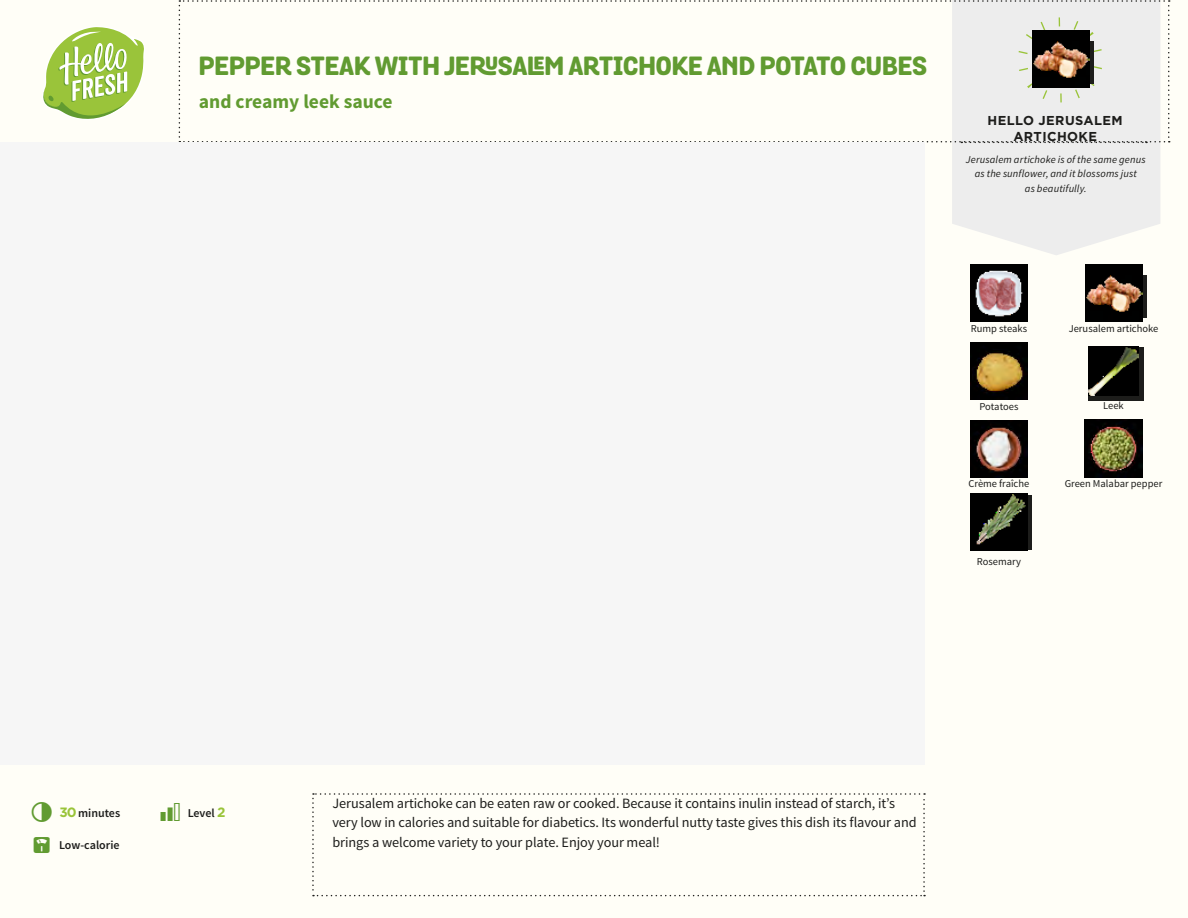
<style>
.page{position:relative;width:1188px;height:918px;background:#fffef7}
.page>*{position:absolute;margin:0;border:0;box-sizing:border-box;transform-origin:0 0}
.t1{font:800 25.5px "Grota Rounded";color:#619b31}
.t2{font:700 19.5px "Source Sans Pro";color:#619b31}
.t3{font:14.25px/19.5px "Source Sans Pro";letter-spacing:-.005em;color:#1d1d1b}
.t4{font:700 12.9px/15.5px "Gotham";letter-spacing:.03em;color:#1d1d1b;text-align:center}
.t5{font:600 12px "Source Sans Pro";color:#1d1d1b}
.t6{font:italic 10.5px/14.7px "Source Sans Pro";letter-spacing:.015em;color:#1d1d1b;text-align:center}
.t7{font:10.5px "Source Sans Pro";color:#1d1d1b}
.s1{font-family:"Gotham";font-weight:700;font-size:13.5px;color:#9ac43a}
</style>
<div class="page">
<svg style="left:952px;top:143px;width:208px;height:112px;background:#efefee"></svg>
<svg style="left:43px;top:27px;width:101px;height:92px"></svg>
<svg style="left:179px;top:0;width:991px;height:143px"></svg>
<svg style="left:312px;top:793px;width:613px;height:103px"></svg>
<div style="left:976px;top:495px;width:55px;height:54px;background:#1d1d1b"></div>
<img style="left:971px;top:493px;width:57px;height:58px">
<img style="left:1085px;top:420px;width:57px;height:57px">
<img style="left:970px;top:420px;width:58px;height:57px">
<div style="left:1089px;top:347px;width:55px;height:54px;background:#1d1d1b"></div>
<img style="left:1089px;top:346px;width:49px;height:50px">
<div style="left:1087px;top:276px;width:60px;height:42px;background:linear-gradient(to bottom,#1d1d1b,#1d1d1b)"></div>
<img style="left:1085px;top:265px;width:57px;height:57px">
<img style="left:970px;top:265px;width:57px;height:57px">
<img style="left:970px;top:343px;width:57px;height:57px">
<div style="left:1034px;top:41px;width:60px;height:43px;background:linear-gradient(to bottom,#1d1d1b,#1d1d1b)"></div>
<img style="left:1032px;top:30px;width:57px;height:57px">
<div style="left:0;top:142px;width:925px;height:623px;background:#f6f6f6"></div>
<h1 class="t1" style="left:199px;top:45px;width:729px">PEPPER STEAK WITH JERUSALEM ARTICHOKE AND POTATO CUBES</h1>
<h2 class="t2" style="left:199px;top:89px;width:195px">and creamy leek sauce</h2>
<p class="t4" style="left:988px;top:113px;width:137px">HELLO JERUSALEM<br>ARTICHOKE</p>
<p class="t6" style="left:966px;top:152px;width:181px">Jerusalem artichoke is of the same genus as the sunflower, and it blossoms just<br>as beautifully.</p>
<p class="t7" style="left:971px;top:322px;width:58px">Rump steaks</p>
<p class="t7" style="left:1069px;top:322px;width:91px">Jerusalem artichoke</p>
<p class="t7" style="left:979px;top:400px;width:40px">Potatoes</p>
<p class="t7" style="left:1103px;top:399px;width:22px">Leek</p>
<p class="t7" style="left:969px;top:477px;width:62px">Crème fraîche</p>
<p class="t7" style="left:1065px;top:477px;width:99px">Green Malabar pepper</p>
<p class="t7" style="left:977px;top:555px;width:46px">Rosemary</p>
<p class="t5" style="left:60px;top:806px;width:62px"><span class="s1">30</span>minutes</p>
<p class="t3" style="left:332px;top:793px;width:586px">Jerusalem artichoke can be eaten raw or cooked. Because it contains inulin instead of starch, it’s very low in calories and suitable for diabetics. Its wonderful nutty taste gives this dish its flavour and brings a welcome variety to your plate. Enjoy your meal!</p>
<p class="t5" style="left:188px;top:806px;width:39px">Level <span class="s1">2</span></p>
<p class="t5" style="left:59px;top:838px;width:62px">Low-calorie</p>
</div>
